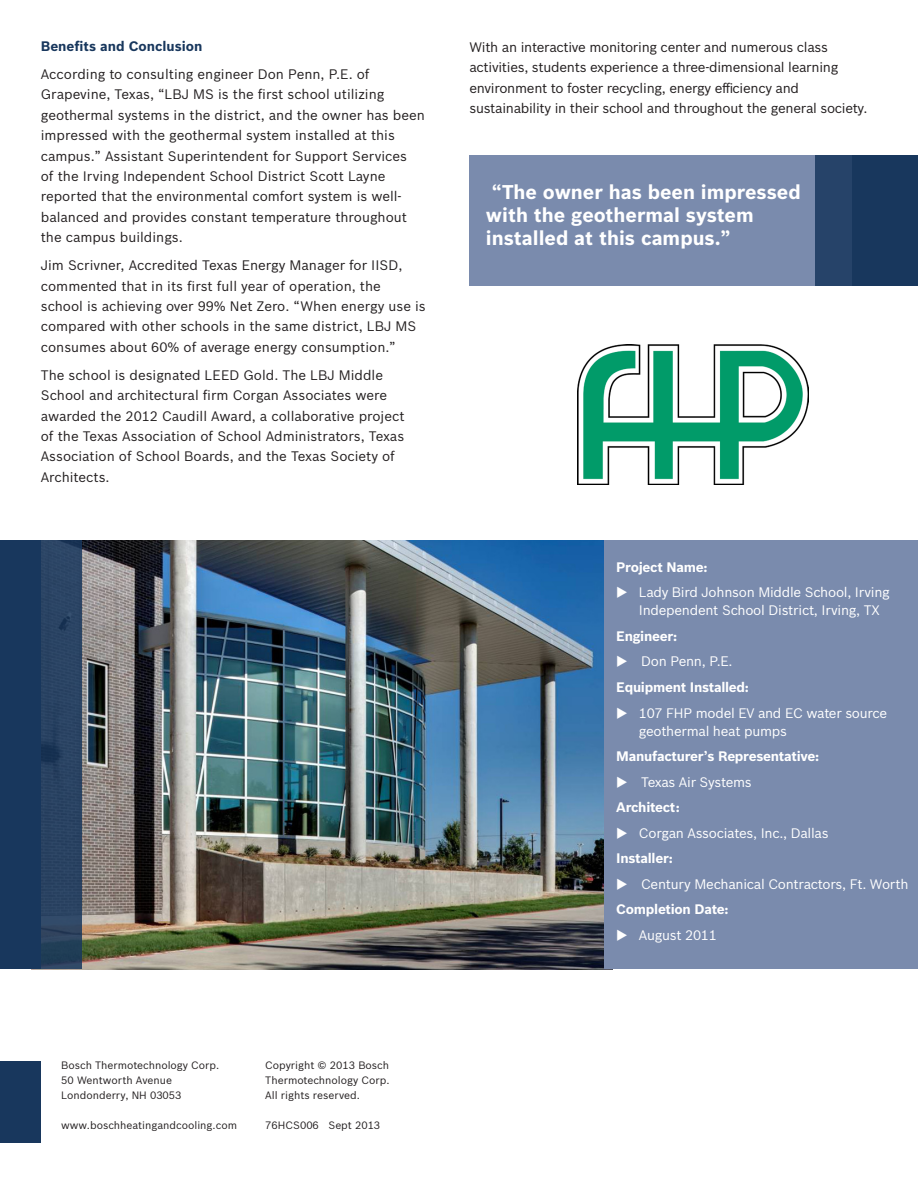
<style>
.page{position:relative;width:918px;height:1188px;background:#fff}
.page>*{position:absolute;margin:0;border:0;box-sizing:border-box;transform-origin:0 0}
.bullets{font:700 19.5px/23px "Bosch Sans";color:#fff}
.body_copy{font:13.5px/20.4px "Bosch Sans";color:#231f20}
.bullets-2{font:13.5px/18px "Bosch Sans";letter-spacing:-.02em;color:#fff}
.body_copy-2{font:13.5px/20.4px "Bosch Sans";letter-spacing:-.02em;color:#231f20}
.bullets-3{font:700 13.5px "Bosch Sans";letter-spacing:-.02em;color:#fff}
.body_copy-3{font:700 13.5px "Bosch Sans";color:#18375d}
.specs_headline{font:700 13.5px "Bosch Sans";letter-spacing:-.02em;color:#fff}
.t1{font:10.5px "Bosch Sans";color:#231f20}
</style>
<div class="page">
<img style="left:82px;top:541px;width:522px;height:428px">
<div style="left:604px;top:541px;width:314px;height:428px;background:#7a8bad"></div>
<div style="left:41px;top:541px;width:41px;height:428px;background:linear-gradient(to bottom,#2a4465,#28415e)"></div>
<div style="left:0;top:541px;width:41px;height:428px;background:#18375d"></div>
<div style="left:0;top:1061px;width:41px;height:82px;background:#18375d"></div>
<div style="left:469px;top:155px;width:409px;height:131px;background:#7a8bad"></div>
<div style="left:852px;top:155px;width:66px;height:131px;background:#18375d"></div>
<div style="left:816px;top:155px;width:36px;height:131px;background:#264369"></div>
<img style="left:578px;top:345px;width:230px;height:139px">
<p class="body_copy-3" style="left:41px;top:36px;width:163px">Benefits and Conclusion</p>
<p class="body_copy" style="left:41px;top:63px;width:386px">According to consulting engineer Don Penn, P.E. of Grapevine, Texas, “LBJ MS is the first school utilizing geothermal systems in the district, and the owner has been impressed with the geothermal system installed at this campus.” Assistant Superintendent for Support Services<br>of the Irving Independent School District Scott Layne reported that the environmental comfort system is well&shy;balanced and provides constant temperature throughout the campus buildings.</p>
<p class="body_copy" style="left:41px;top:254px;width:386px">Jim Scrivner, Accredited Texas Energy Manager for IISD, commented that in its first full year of operation, the school is achieving over 99% Net Zero. “When energy use is compared with other schools in the same district, LBJ MS consumes about 60% of average energy consumption.”</p>
<p class="body_copy" style="left:41px;top:364px;width:365px">The school is designated LEED Gold. The LBJ Middle School and architectural firm Corgan Associates were awarded the 2012 Caudill Award, a collaborative project of the Texas Association of School Administrators, Texas Association of School Boards, and the Texas Society of Architects.</p>
<p class="body_copy-2" style="left:469px;top:36px;width:400px">With an interactive monitoring center and numerous class activities, students experience a three-dimensional learning environment to foster recycling, energy efficiency and sustainability in their school and throughout the general society.</p>
<p class="bullets" style="left:486px;top:180px;width:316px;text-indent:6px">“The owner has been impressed with the geothermal system installed at this campus.”</p>
<p class="specs_headline" style="left:616px;top:557px;width:93px">Project Name:</p>
<p class="bullets-2" style="left:639px;top:582px;width:252px;text-indent:-23px">◆ Lady Bird Johnson Middle School, Irving<br>Independent School District, Irving, TX</p>
<p class="bullets-3" style="left:616px;top:626px;width:62px">Engineer:</p>
<p class="bullets-2" style="left:616px;top:652px;width:118px">◆ Don Penn, P.E.</p>
<p class="bullets-3" style="left:616px;top:677px;width:134px">Equipment Installed:</p>
<p class="bullets-2" style="left:639px;top:703px;width:250px;text-indent:-23px">◆ 107 FHP model EV and EC water source geothermal heat pumps</p>
<p class="bullets-3" style="left:616px;top:746px;width:204px">Manufacturer’s Representative:</p>
<p class="bullets-2" style="left:616px;top:772px;width:137px">◆ Texas Air Systems</p>
<p class="bullets-3" style="left:616px;top:797px;width:65px">Architect:</p>
<p class="bullets-2" style="left:616px;top:823px;width:214px">◆ Corgan Associates, Inc., Dallas</p>
<p class="bullets-3" style="left:616px;top:848px;width:58px">Installer:</p>
<p class="bullets-2" style="left:616px;top:874px;width:294px">◆ Century Mechanical Contractors, Ft. Worth</p>
<p class="bullets-3" style="left:616px;top:899px;width:114px">Completion Date:</p>
<p class="bullets-2" style="left:616px;top:925px;width:102px">◆ August 2011</p>
<p class="t1" style="left:61px;top:1058px;width:160px">Bosch Thermotechnology Corp.</p>
<p class="t1" style="left:61px;top:1073px;width:112px">50 Wentworth Avenue</p>
<p class="t1" style="left:61px;top:1088px;width:122px">Londonderry, NH 03053</p>
<p class="t1" style="left:61px;top:1118px;width:177px">www.boschheatingandcooling.com</p>
<p class="t1" style="left:265px;top:1058px;width:125px">Copyright © 2013 Bosch</p>
<p class="t1" style="left:265px;top:1073px;width:126px">Thermotechnology Corp.</p>
<p class="t1" style="left:265px;top:1088px;width:96px">All rights reserved.</p>
<p class="t1" style="left:265px;top:1118px;width:116px">76HCS006 Sept 2013</p>
</div>
